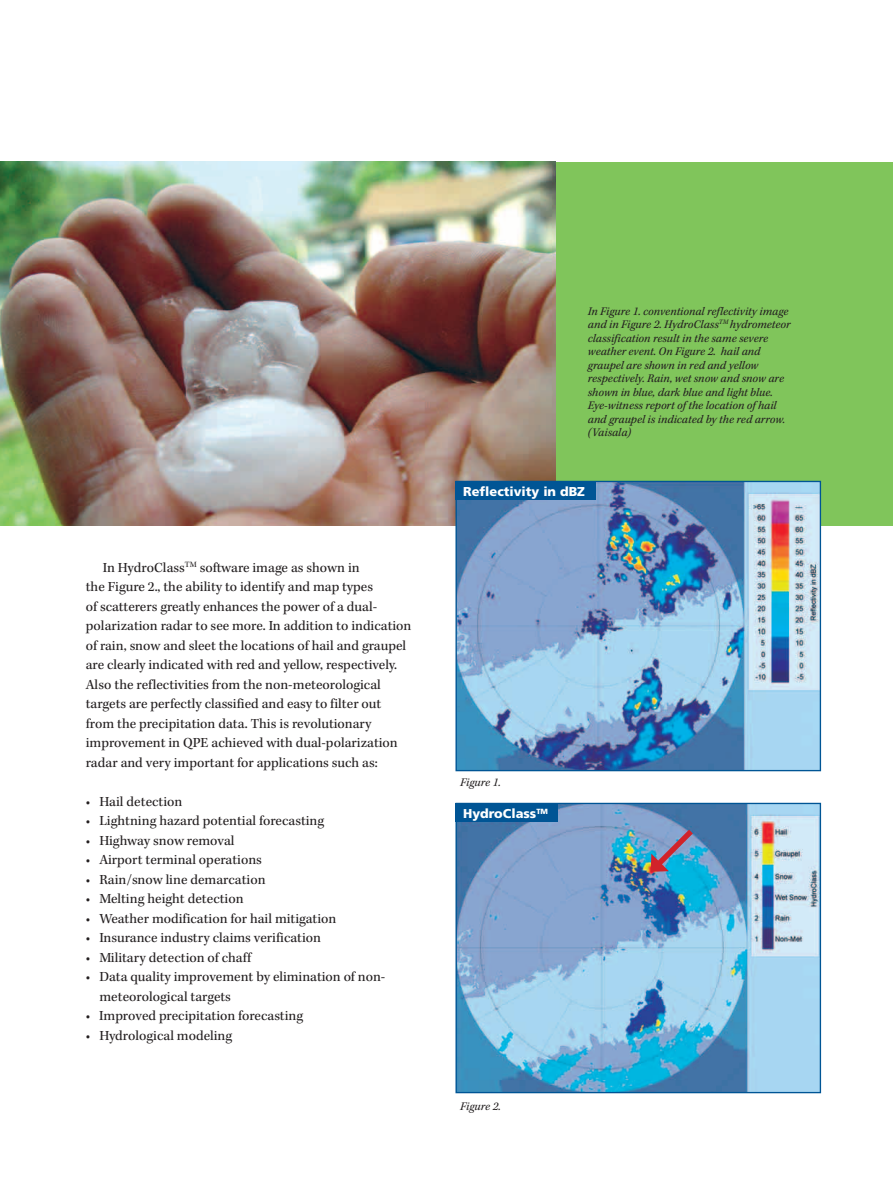
<style>
.page{position:relative;width:893px;height:1190px;background:#fff}
.page>*{position:absolute;margin:0;border:0;box-sizing:border-box;transform-origin:0 0}
.t1{font:14.25px/19.5px "Kepler Std";color:#231f20}
.t2{font:900 12.9px "Frutiger LT Std";color:#fff}
.t3{font:italic 12px/13.5px "Kepler Std";color:#231f20}
</style>
<div class="page">
<div style="left:0;top:162px;width:893px;height:363px;background:#80c55b"></div>
<img style="left:0;top:162px;width:556px;height:363px">
<img style="left:457px;top:805px;width:362px;height:286px">
<div style="left:455px;top:803px;width:366px;height:290px;border:1px solid #005595"></div>
<svg style="left:649px;top:824px;width:49px;height:49px;background:#6d8fb2"></svg>
<div style="left:455px;top:804px;width:102px;height:18px;background:#005595"></div>
<img style="left:457px;top:483px;width:362px;height:286px">
<div style="left:455px;top:481px;width:366px;height:290px;border:1px solid #005595"></div>
<div style="left:455px;top:482px;width:141px;height:18px;background:#005595"></div>
<p class="t1" style="left:86px;top:558px;width:327px;text-indent:17px">In HydroClass<sup>TM</sup> software image as shown in<br>the Figure 2., the ability to identify and map types<br>of scatterers greatly enhances the power of a dual&shy;polarization radar to see more. In addition to indication of rain, snow and sleet the locations of hail and graupel are clearly indicated with red and yellow, respectively.<br>Also the reflectivities from the non-meteorological targets are perfectly classified and easy to filter out from the precipitation data. This is revolutionary improvement in QPE achieved with dual-polarization radar and very important for applications such as:</p>
<p class="t1" style="left:86px;top:792px;width:98px">• Hail detection</p>
<p class="t1" style="left:86px;top:812px;width:240px">• Lightning hazard potential forecasting</p>
<p class="t1" style="left:86px;top:831px;width:150px">• Highway snow removal</p>
<p class="t1" style="left:86px;top:851px;width:177px">• Airport terminal operations</p>
<p class="t1" style="left:86px;top:870px;width:181px">• Rain/snow line demarcation</p>
<p class="t1" style="left:86px;top:890px;width:159px">• Melting height detection</p>
<p class="t1" style="left:86px;top:909px;width:252px">• Weather modification for hail mitigation</p>
<p class="t1" style="left:86px;top:929px;width:237px">• Insurance industry claims verification</p>
<p class="t1" style="left:86px;top:948px;width:167px">• Military detection of chaff</p>
<p class="t1" style="left:99px;top:968px;width:287px;text-indent:-14px">• Data quality improvement by elimination of non&shy;meteorological targets</p>
<p class="t1" style="left:86px;top:1007px;width:219px">• Improved precipitation forecasting</p>
<p class="t1" style="left:86px;top:1026px;width:148px">• Hydrological modeling</p>
<p class="t3" style="left:588px;top:305px;width:204px">In Figure 1. conventional reflectivity image and in Figure 2. HydroClass<sup>TM</sup> hydrometeor classification result in the same severe weather event. On Figure 2. hail and graupel are shown in red and yellow respectively. Rain, wet snow and snow are shown in blue, dark blue and light blue.<br>Eye-witness report of the location of hail and graupel is indicated by the red arrow. (Vaisala)</p>
<p class="t2" style="left:463px;top:483px;width:123px">Reflectivity in dBZ</p>
<p class="t3" style="left:460px;top:776px;width:42px">Figure 1.</p>
<p class="t2" style="left:463px;top:805px;width:86px">HydroClass<sup>TM</sup></p>
<p class="t3" style="left:460px;top:1100px;width:42px">Figure 2.</p>
</div>
